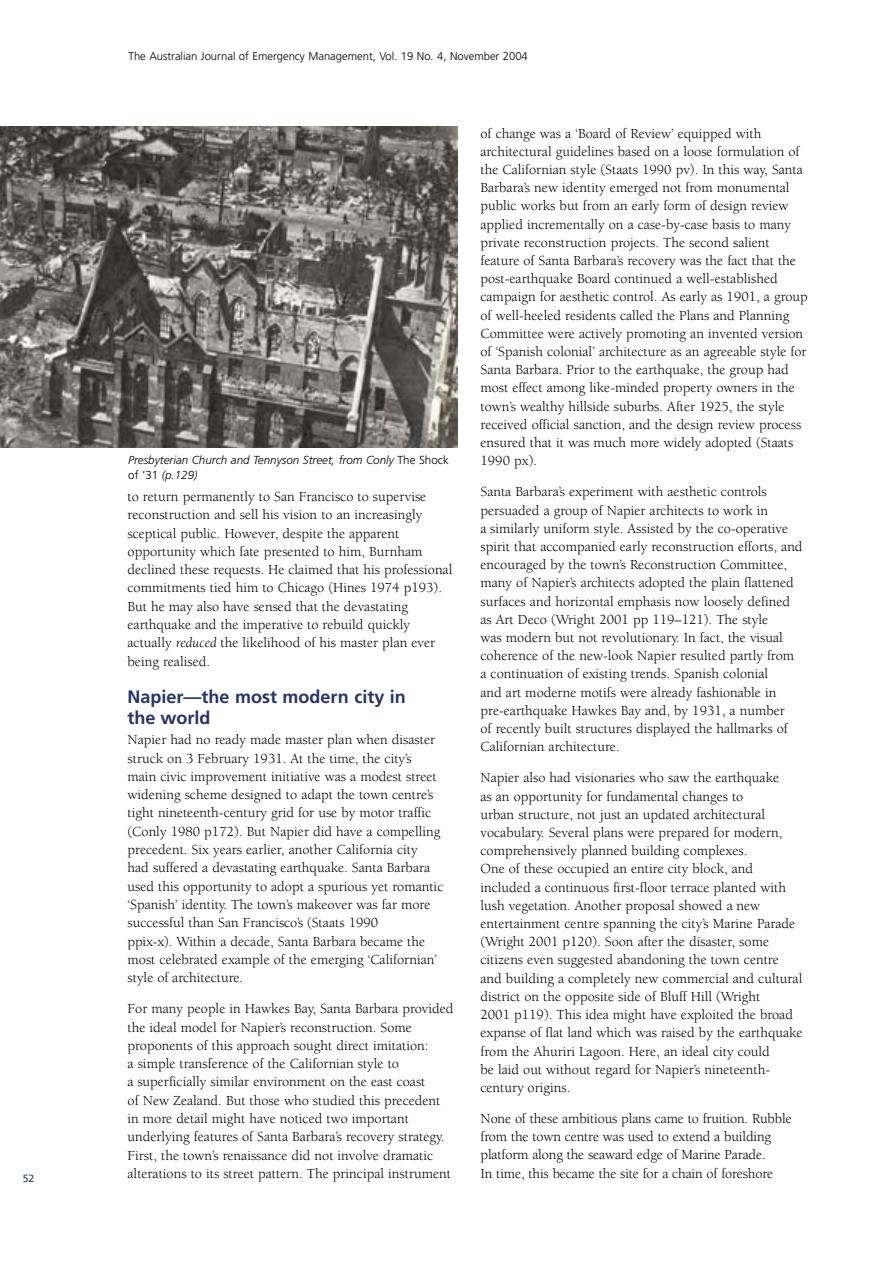
<style>
.page{position:relative;width:893px;height:1263px;background:#fff}
.page>*{position:absolute;margin:0;border:0;box-sizing:border-box;transform-origin:0 0}
.t1{font:700 18px/20.5px "Frutiger";color:#283366}
.t2{font:14.25px/18.1px "Berkeley";color:#000}
.t3{font:italic 300 11.7px/15px "Frutiger";color:#000}
.t4{font:300 11.25px "Frutiger";color:#000}
.t5{font:10.5px "Frutiger";color:#283366}
.s1{font-style:normal}
.s2{font-style:italic}
</style>
<div class="page">
<img style="left:0;top:126px;width:457px;height:322px">
<p class="t5" style="left:23px;top:1172px;width:13px">52</p>
<p class="t4" style="left:128px;top:49px;width:401px">The Australian Journal of Emergency Management, Vol. 19 No. 4, November 2004</p>
<p class="t3" style="left:128px;top:453px;width:322px">Presbyterian Church and Tennyson Street, from Conly <span class="s1">The Shock of ’31</span> (p.129)</p>
<p class="t2" style="left:128px;top:488px;width:326px">to return permanently to San Francisco to supervise reconstruction and sell his vision to an increasingly sceptical public. However, despite the apparent opportunity which fate presented to him, Burnham declined these requests. He claimed that his professional commitments tied him to Chicago (Hines 1974 p193).<br>But he may also have sensed that the devastating earthquake and the imperative to rebuild quickly actually <span class="s2">reduced</span> the likelihood of his master plan ever being realised.</p>
<p class="t1" style="left:128px;top:687px;width:280px">Napier—the most modern city in the world</p>
<p class="t2" style="left:128px;top:731px;width:317px">Napier had no ready made master plan when disaster struck on 3 February 1931. At the time, the city’s main civic improvement initiative was a modest street widening scheme designed to adapt the town centre’s tight nineteenth-century grid for use by motor traffic (Conly 1980 p172). But Napier did have a compelling precedent. Six years earlier, another California city<br>had suffered a devastating earthquake. Santa Barbara used this opportunity to adopt a spurious yet romantic ‘Spanish’ identity. The town’s makeover was far more successful than San Francisco’s (Staats 1990<br>ppix-x). Within a decade, Santa Barbara became the most celebrated example of the emerging ‘Californian’ style of architecture.</p>
<p class="t2" style="left:128px;top:1000px;width:328px">For many people in Hawkes Bay, Santa Barbara provided the ideal model for Napier’s reconstruction. Some proponents of this approach sought direct imitation:<br>a simple transference of the Californian style to<br>a superficially similar environment on the east coast<br>of New Zealand. But those who studied this precedent in more detail might have noticed two important underlying features of Santa Barbara’s recovery strategy.<br>First, the town’s renaissance did not involve dramatic alterations to its street pattern. The principal instrument</p>
<p class="t2" style="left:480px;top:124px;width:329px">of change was a ‘Board of Review’ equipped with architectural guidelines based on a loose formulation of the Californian style (Staats 1990 pv). In this way, Santa Barbara’s new identity emerged not from monumental public works but from an early form of design review applied incrementally on a case-by-case basis to many private reconstruction projects. The second salient feature of Santa Barbara’s recovery was the fact that the post-earthquake Board continued a well-established campaign for aesthetic control. As early as 1901, a group of well-heeled residents called the Plans and Planning Committee were actively promoting an invented version of ‘Spanish colonial’ architecture as an agreeable style for Santa Barbara. Prior to the earthquake, the group had most effect among like-minded property owners in the town’s wealthy hillside suburbs. After 1925, the style received official sanction, and the design review process ensured that it was much more widely adopted (Staats 1990 px).</p>
<p class="t2" style="left:480px;top:483px;width:324px">Santa Barbara’s experiment with aesthetic controls persuaded a group of Napier architects to work in<br>a similarly uniform style. Assisted by the co-operative spirit that accompanied early reconstruction efforts, and encouraged by the town’s Reconstruction Committee, many of Napier’s architects adopted the plain flattened surfaces and horizontal emphasis now loosely defined as Art Deco (Wright 2001 pp 119–121). The style<br>was modern but not revolutionary. In fact, the visual coherence of the new-look Napier resulted partly from a continuation of existing trends. Spanish colonial<br>and art moderne motifs were already fashionable in pre-earthquake Hawkes Bay and, by 1931, a number<br>of recently built structures displayed the hallmarks of Californian architecture.</p>
<p class="t2" style="left:480px;top:769px;width:324px">Napier also had visionaries who saw the earthquake<br>as an opportunity for fundamental changes to<br>urban structure, not just an updated architectural vocabulary. Several plans were prepared for modern, comprehensively planned building complexes.<br>One of these occupied an entire city block, and included a continuous first-floor terrace planted with lush vegetation. Another proposal showed a new entertainment centre spanning the city’s Marine Parade (Wright 2001 p120). Soon after the disaster, some citizens even suggested abandoning the town centre and building a completely new commercial and cultural district on the opposite side of Bluff Hill (Wright<br>2001 p119). This idea might have exploited the broad expanse of flat land which was raised by the earthquake from the Ahuriri Lagoon. Here, an ideal city could<br>be laid out without regard for Napier’s nineteenth&shy;century origins.</p>
<p class="t2" style="left:480px;top:1110px;width:313px">None of these ambitious plans came to fruition. Rubble from the town centre was used to extend a building platform along the seaward edge of Marine Parade.<br>In time, this became the site for a chain of foreshore</p>
</div>
